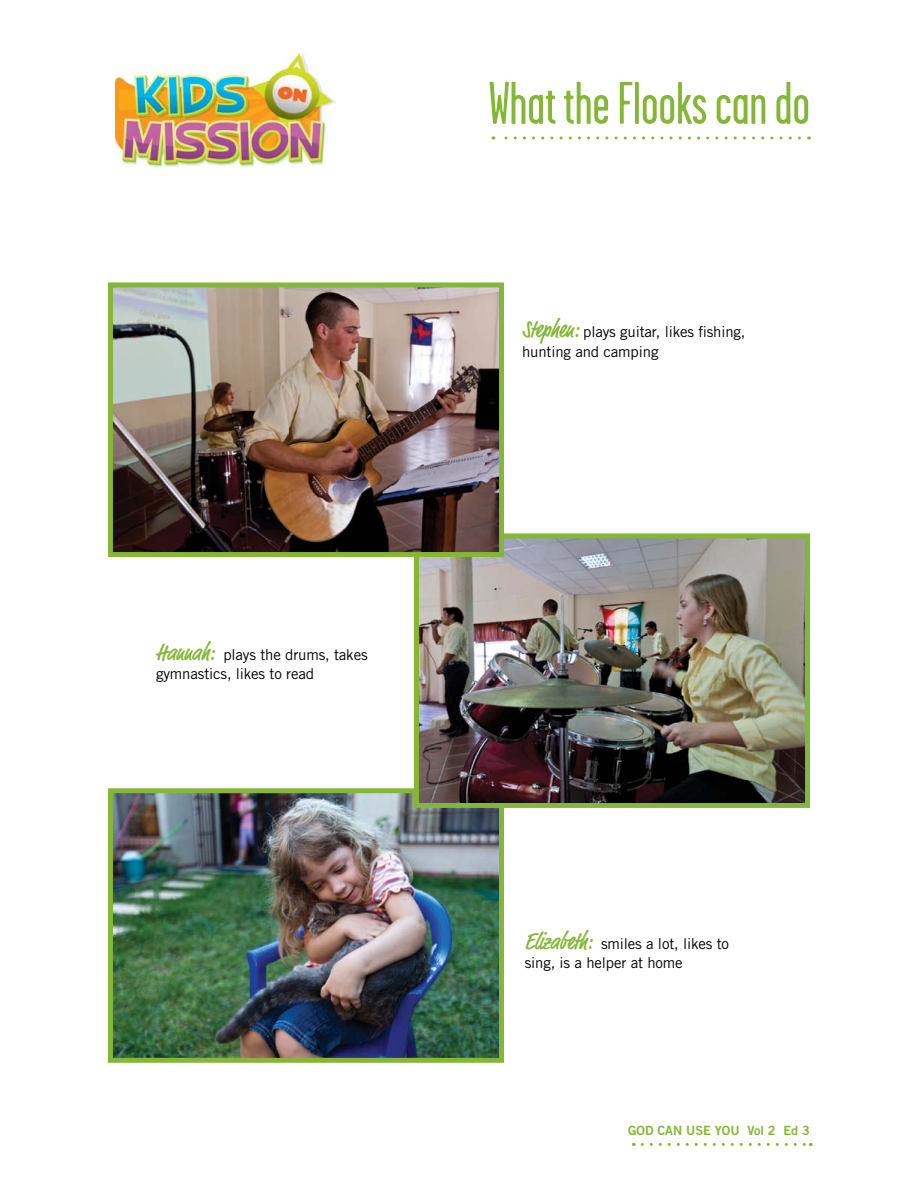
<style>
.page{position:relative;width:918px;height:1188px;background:#fff}
.page>*{position:absolute;margin:0;border:0;box-sizing:border-box;transform-origin:0 0}
.t1{font:60px "Garage Gothic";color:#84b638}
.t2{font:15px/19.5px "Trade Gothic LT Std";letter-spacing:-.01em;color:#000}
.t3{font:12.75px "Trade Gothic LT Std Bd 2";color:#84b638}
.s1{font-family:"Market";font-weight:500;font-stretch:condensed;font-size:24px;color:#84b638}
</style>
<div class="page">
<img style="left:116px;top:54px;width:220px;height:113px">
<svg style="left:493px;top:136px;width:306px;height:4px"></svg>
<img style="left:114px;top:794px;width:384px;height:263px">
<div style="left:108px;top:788px;width:396px;height:275px;border:5px solid #84b638"></div>
<img style="left:420px;top:539px;width:384px;height:263px">
<div style="left:414px;top:533px;width:396px;height:275px;border:5px solid #84b638"></div>
<img style="left:114px;top:288px;width:384px;height:263px">
<div style="left:108px;top:282px;width:396px;height:275px;border:5px solid #84b638"></div>
<svg style="left:642px;top:1143px;width:169px;height:3px"></svg>
<p class="t2" style="left:156px;top:644px;width:213px"><span class="s1">Hannah:</span> plays the drums, takes gymnastics, likes to read</p>
<h1 class="t1" style="left:489px;top:72px;width:322px">What the Flooks can do</h1>
<p class="t2" style="left:522px;top:322px;width:225px"><span class="s1">Stephen:</span> plays guitar, likes fishing, hunting and camping</p>
<p class="t2" style="left:525px;top:933px;width:206px"><span class="s1">Elizabeth:</span> smiles a lot, likes to sing, is a helper at home</p>
<p class="t3" style="left:628px;top:1122px;width:183px">GOD CAN USE YOU Vol 2 Ed 3</p>
</div>
